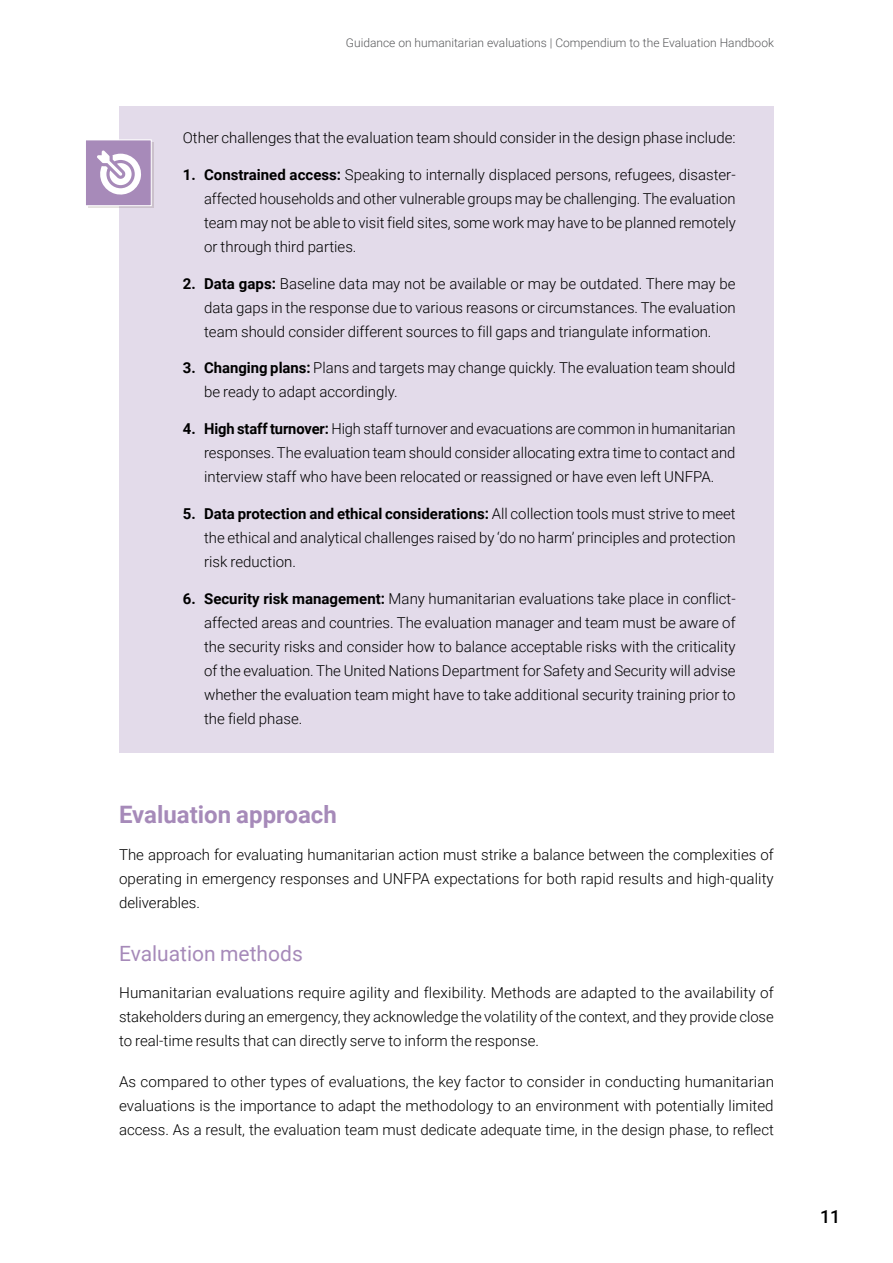
<style>
.page{position:relative;width:893px;height:1263px;background:#fff}
.page>*{position:absolute;margin:0;border:0;box-sizing:border-box;transform-origin:0 0}
.t1{font:700 24px "Roboto";color:#a68ab9}
.t2{font:21px "Roboto";color:#a68ab9}
.t3{font:500 18px "Roboto";color:#000}
.t4{font:300 15px/24px "Roboto";color:#000;text-align:justify}
.t5{font:300 12px "Roboto";color:#58595b}
.s1{font-weight:700}
</style>
<div class="page">
<div style="left:119px;top:106px;width:655px;height:66px;background:#e3dbea"></div>
<div style="left:119px;top:143px;width:655px;height:138px;background:#e3dbea"></div>
<div style="left:119px;top:252px;width:655px;height:114px;background:#e3dbea"></div>
<div style="left:119px;top:337px;width:655px;height:90px;background:#e3dbea"></div>
<div style="left:119px;top:397px;width:655px;height:114px;background:#e3dbea"></div>
<div style="left:119px;top:482px;width:655px;height:114px;background:#e3dbea"></div>
<div style="left:119px;top:567px;width:655px;height:186px;background:#e3dbea"></div>
<div style="left:88px;top:142px;width:66px;height:65px;background:#cbc1cc"></div>
<div style="left:85px;top:140px;width:66px;height:66px;background:#a78ab9"></div>
<div style="left:85px;top:139px;width:67px;height:67px;border:1px solid #fff"></div>
<svg style="left:97px;top:150px;width:44px;height:45px"></svg>
<p class="t5" style="left:346px;top:35px;width:429px">Guidance on humanitarian evaluations | Compendium to the Evaluation Handbook</p>
<p class="t4" style="left:183px;top:125px;width:554px">Other challenges that the evaluation team should consider in the design phase include:</p>
<p class="t4" style="left:204px;top:162px;width:533px;text-indent:-21px"><span class="s1">1. Constrained access:</span> Speaking to internally displaced persons, refugees, disaster&shy;affected households and other vulnerable groups may be challenging. The evaluation team may not be able to visit field sites, some work may have to be planned remotely or through third parties.</p>
<p class="t4" style="left:204px;top:271px;width:533px;text-indent:-21px"><span class="s1">2. Data gaps:</span> Baseline data may not be available or may be outdated. There may be data gaps in the response due to various reasons or circumstances. The evaluation team should consider different sources to fill gaps and triangulate information.</p>
<p class="t4" style="left:204px;top:355px;width:533px;text-indent:-21px"><span class="s1">3. Changing plans:</span> Plans and targets may change quickly. The evaluation team should be ready to adapt accordingly.</p>
<p class="t4" style="left:204px;top:416px;width:533px;text-indent:-21px"><span class="s1">4. High staff turnover:</span> High staff turnover and evacuations are common in humanitarian responses. The evaluation team should consider allocating extra time to contact and interview staff who have been relocated or reassigned or have even left UNFPA.</p>
<p class="t4" style="left:204px;top:501px;width:533px;text-indent:-21px"><span class="s1">5. Data protection and ethical considerations:</span> All collection tools must strive to meet the ethical and analytical challenges raised by ‘do no harm’ principles and protection risk reduction.</p>
<p class="t4" style="left:204px;top:586px;width:533px;text-indent:-21px"><span class="s1">6. Security risk management:</span> Many humanitarian evaluations take place in conflict&shy;affected areas and countries. The evaluation manager and team must be aware of the security risks and consider how to balance acceptable risks with the criticality of the evaluation. The United Nations Department for Safety and Security will advise whether the evaluation team might have to take additional security training prior to the field phase.</p>
<h1 class="t1" style="left:119px;top:798px;width:219px">Evaluation approach</h1>
<p class="t4" style="left:119px;top:842px;width:656px">The approach for evaluating humanitarian action must strike a balance between the complexities of operating in emergency responses and UNFPA expectations for both rapid results and high-quality deliverables.</p>
<h2 class="t2" style="left:119px;top:938px;width:185px">Evaluation methods</h2>
<p class="t4" style="left:119px;top:980px;width:656px">Humanitarian evaluations require agility and flexibility. Methods are adapted to the availability of stakeholders during an emergency, they acknowledge the volatility of the context, and they provide close to real-time results that can directly serve to inform the response.</p>
<p class="t4" style="left:119px;top:1069px;width:656px">As compared to other types of evaluations, the key factor to consider in conducting humanitarian evaluations is the importance to adapt the methodology to an environment with potentially limited access. As a result, the evaluation team must dedicate adequate time, in the design phase, to reflect</p>
<p class="t3" style="left:820px;top:1204px;width:22px">11</p>
</div>
